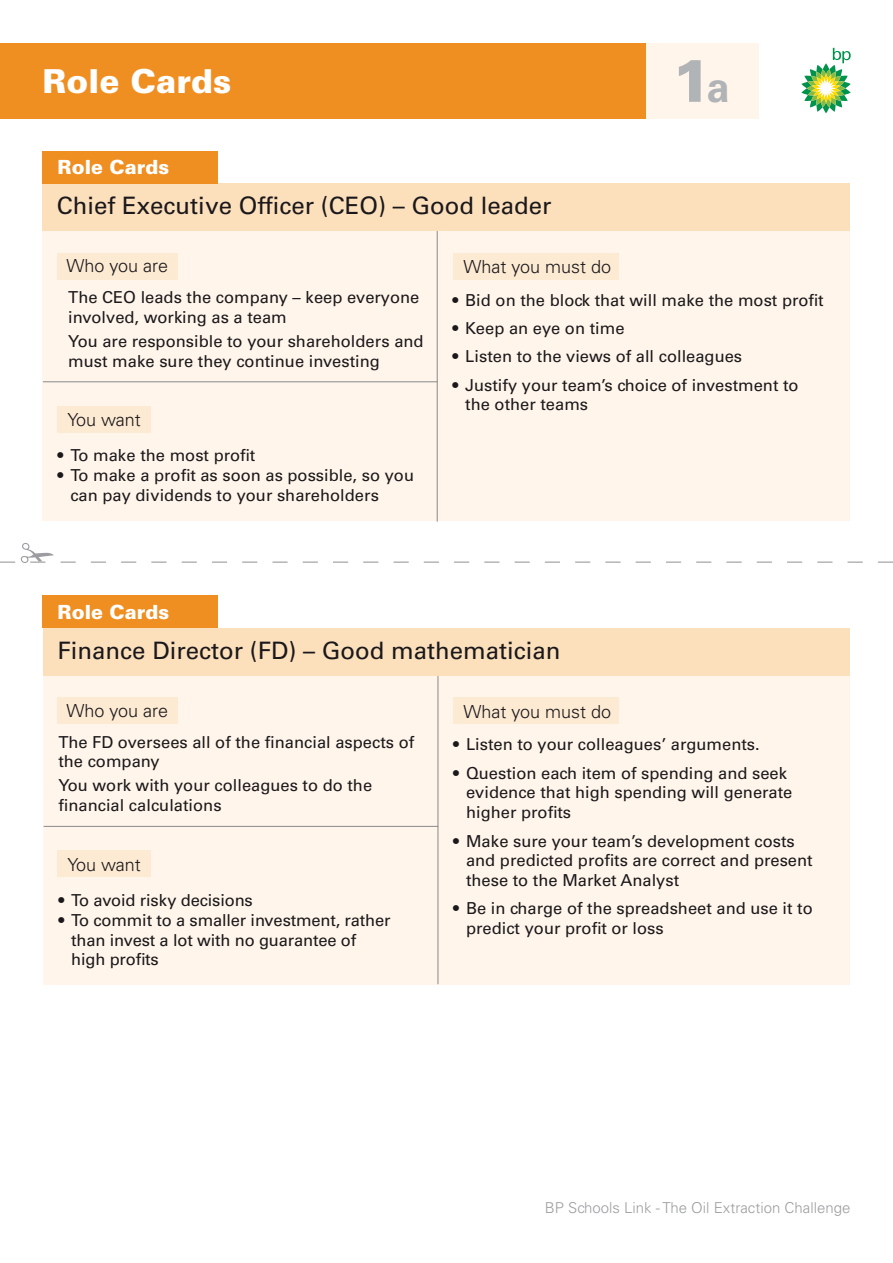
<style>
.page{position:relative;width:893px;height:1263px;background:#fff}
.page>*{position:absolute;margin:0;border:0;box-sizing:border-box;transform-origin:0 0}
.t1{font:900 60px "Univers LT Std";color:#b1b4b6}
.t2{font:900 33px "Univers LT Std";color:#fff}
.t3{font:24px "Univers LT Std";color:#1a181b}
.t4{font:900 19.5px "Univers LT Std";color:#fff}
.t5{font:300 18px "Univers LT Std";color:#1a181b}
.t6{font:16.5px/19.8px "Univers LT Std";color:#1a181b}
.t7{font:300 15px "Univers LT Std";color:#9c9da0}
.s1{font-weight:700;font-size:42px}
</style>
<div class="page">
<div style="left:517px;top:43px;width:242px;height:76px;background:#fff5ea"></div>
<div style="left:0;top:43px;width:646px;height:76px;background:#f08f21"></div>
<div style="left:43px;top:184px;width:807px;height:337px;background:#fff5ea"></div>
<hr style="left:437px;top:228px;width:1px;height:294px;background:#88898b">
<div style="left:43px;top:184px;width:807px;height:47px;background:#fcdfbb"></div>
<div style="left:58px;top:253px;width:120px;height:26px;background:#fdead3"></div>
<hr style="left:43px;top:381px;width:394px;height:1px;background:#88898b">
<div style="left:58px;top:406px;width:93px;height:26px;background:#fdead3"></div>
<div style="left:453px;top:253px;width:165px;height:26px;background:#fdead3"></div>
<div style="left:43px;top:151px;width:175px;height:33px;background:#f08f21"></div>
<div style="left:43px;top:628px;width:807px;height:356px;background:#fff5ea"></div>
<hr style="left:438px;top:672px;width:1px;height:312px;background:#88898b">
<div style="left:43px;top:628px;width:807px;height:47px;background:#fcdfbb"></div>
<hr style="left:44px;top:826px;width:394px;height:1px;background:#88898b">
<div style="left:58px;top:697px;width:120px;height:27px;background:#fdead3"></div>
<div style="left:58px;top:850px;width:93px;height:27px;background:#fdead3"></div>
<div style="left:453px;top:697px;width:165px;height:27px;background:#fdead3"></div>
<div style="left:43px;top:595px;width:175px;height:33px;background:#f08f21"></div>
<svg style="left:0;top:543px;width:893px;height:20px"></svg>
<svg style="left:801px;top:48px;width:50px;height:65px"></svg>
<h2 class="t2" style="left:43px;top:60px;width:190px">Role Cards</h2>
<h1 class="t1" style="left:672px;top:43px;width:59px">1<span class="s1">a</span></h1>
<p class="t4" style="left:58px;top:155px;width:113px">Role Cards</p>
<h3 class="t3" style="left:57px;top:192px;width:496px">Chief Executive Officer (CEO) – Good leader</h3>
<p class="t5" style="left:66px;top:255px;width:103px">Who you are</p>
<p class="t6" style="left:68px;top:287px;width:353px">The CEO leads the company – keep everyone involved, working as a team</p>
<p class="t6" style="left:68px;top:331px;width:357px">You are responsible to your shareholders and must make sure they continue investing</p>
<p class="t5" style="left:68px;top:409px;width:75px">You want</p>
<p class="t6" style="left:58px;top:446px;width:199px">• To make the most profit</p>
<p class="t6" style="left:70px;top:465px;width:345px;text-indent:-13px">• To make a profit as soon as possible, so you can pay dividends to your shareholders</p>
<p class="t5" style="left:464px;top:256px;width:149px">What you must do</p>
<p class="t6" style="left:453px;top:290px;width:373px">• Bid on the block that will make the most profit</p>
<p class="t6" style="left:453px;top:318px;width:173px">• Keep an eye on time</p>
<p class="t6" style="left:453px;top:347px;width:291px">• Listen to the views of all colleagues</p>
<p class="t6" style="left:465px;top:375px;width:335px;text-indent:-13px">• Justify your team’s choice of investment to the other teams</p>
<p class="t4" style="left:58px;top:600px;width:113px">Role Cards</p>
<h3 class="t3" style="left:58px;top:636px;width:504px">Finance Director (FD) – Good mathematician</h3>
<p class="t5" style="left:66px;top:700px;width:103px">Who you are</p>
<p class="t6" style="left:58px;top:732px;width:357px">The FD oversees all of the financial aspects of the company</p>
<p class="t6" style="left:58px;top:776px;width:315px">You work with your colleagues to do the financial calculations</p>
<p class="t5" style="left:68px;top:854px;width:75px">You want</p>
<p class="t6" style="left:58px;top:890px;width:196px">• To avoid risky decisions</p>
<p class="t6" style="left:71px;top:910px;width:321px;text-indent:-13px">• To commit to a smaller investment, rather than invest a lot with no guarantee of high profits</p>
<p class="t5" style="left:464px;top:701px;width:149px">What you must do</p>
<p class="t6" style="left:453px;top:735px;width:308px">• Listen to your colleagues’ arguments.</p>
<p class="t6" style="left:466px;top:763px;width:328px;text-indent:-13px">• Question each item of spending and seek evidence that high spending will generate higher profits</p>
<p class="t6" style="left:466px;top:831px;width:348px;text-indent:-13px">• Make sure your team’s development costs and predicted profits are correct and present these to the Market Analyst</p>
<p class="t6" style="left:466px;top:899px;width:348px;text-indent:-13px">• Be in charge of the spreadsheet and use it to predict your profit or loss</p>
<p class="t7" style="left:545px;top:1199px;width:307px">BP Schools Link - The Oil Extraction Challenge</p>
</div>
